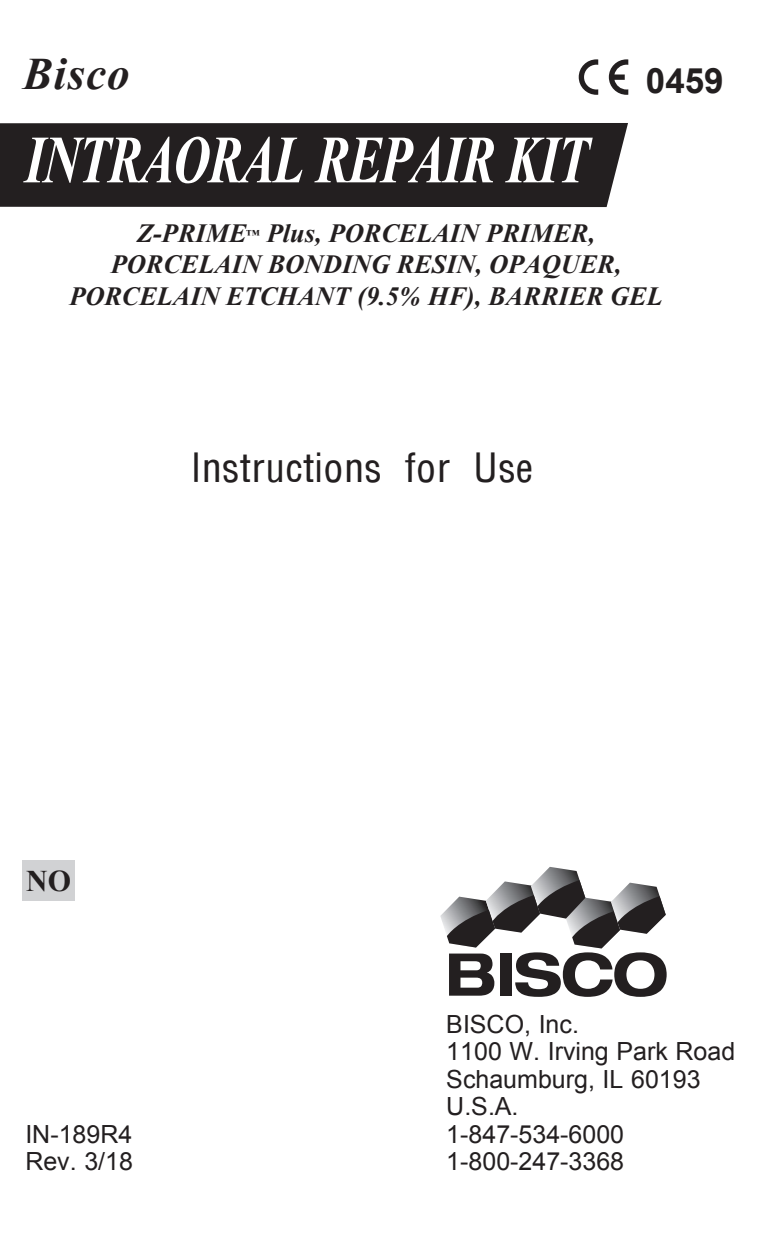
<style>
.page{position:relative;width:765px;height:1260px;background:#fff}
.page>*{position:absolute;margin:0;border:0;box-sizing:border-box;transform-origin:0 0}
.t1{font:italic 700 67.5px "Times New Roman";letter-spacing:-.025em;color:#fff;scale:.75 1}
.t2{font:100 condensed 45px "Helvetica";color:#231f20}
.t3{font:italic 700 45px "Times New Roman";letter-spacing:.025em;color:#231f20}
.t4{font:700 35px "Arial";color:#231f20}
.t5{font:700 30px "Times New Roman";color:#231f20}
.t6{font:italic 700 26.25px/31.5px "Times New Roman";color:#231f20;text-align:center}
.t7{font:25px "Arial";color:#231f20}
.s1{font-size:13px}
</style>
<div class="page">
<svg style="left:440px;top:867px;width:227px;height:130px"></svg>
<div style="left:22px;top:860px;width:53px;height:41px;background:#d1d2d4"></div>
<div style="left:0;top:123px;width:628px;height:85px;background:#231f20"></div>
<svg style="left:579px;top:59px;width:19px;height:36px"></svg>
<svg style="left:609px;top:59px;width:19px;height:36px"></svg>
<p class="t3" style="left:23px;top:43px;width:109px">Bisco</p>
<p class="t4" style="left:646px;top:57px;width:79px">0459</p>
<p class="t1" style="left:25px;top:113px;width:753px">INTRAORAL REPAIR KIT</p>
<p class="t6" style="left:137px;top:216px;width:459px">Z-PRIME<span class="s1">™</span> Plus, PORCELAIN PRIMER,</p>
<p class="t6" style="left:69px;top:248px;width:595px">PORCELAIN BONDING RESIN, OPAQUER,<br>PORCELAIN ETCHANT (9.5% HF), BARRIER GEL</p>
<p class="t2" style="left:191px;top:450px;width:344px">Instructions for Use</p>
<p class="t5" style="left:26px;top:860px;width:46px">NO</p>
<p class="t7" style="left:25px;top:1118px;width:108px">IN-189R4</p>
<p class="t7" style="left:25px;top:1145px;width:109px">Rev. 3/18</p>
<p class="t7" style="left:446px;top:1008px;width:134px">BISCO, Inc.</p>
<p class="t7" style="left:446px;top:1035px;width:291px">1100 W. Irving Park Road</p>
<p class="t7" style="left:446px;top:1063px;width:256px">Schaumburg, IL 60193</p>
<p class="t7" style="left:446px;top:1090px;width:74px">U.S.A.</p>
<p class="t7" style="left:446px;top:1118px;width:179px">1-847-534-6000</p>
<p class="t7" style="left:446px;top:1145px;width:179px">1-800-247-3368</p>
</div>
